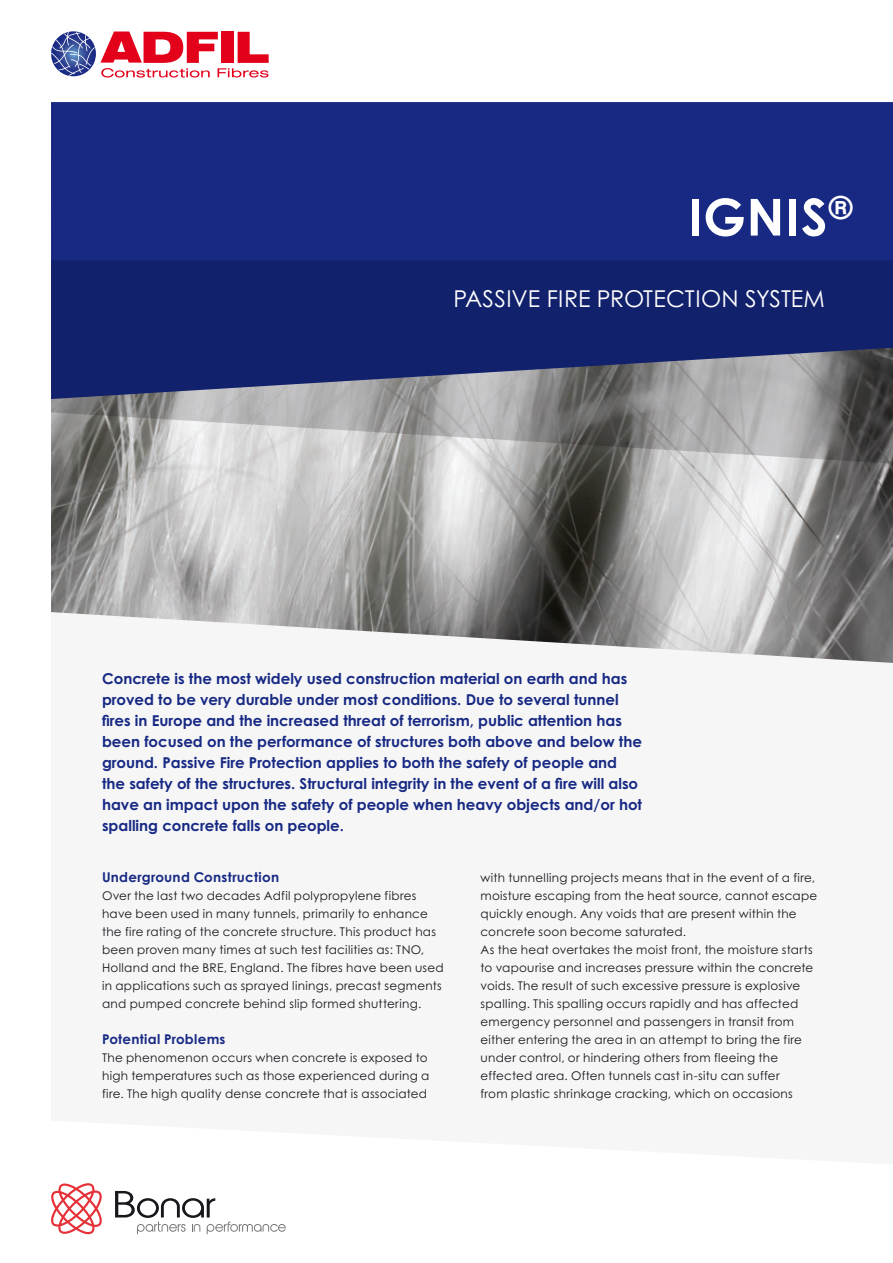
<style>
.page{position:relative;width:893px;height:1263px;background:#fff}
.page>*{position:absolute;margin:0;border:0;box-sizing:border-box;transform-origin:0 0}
.t1{font:700 51px "Century Gothic Pro";letter-spacing:.02em;color:#fff}
.t2{font:23.25px "Century Gothic Pro";color:#fff}
.t3{font:700 15px/21px "Century Gothic Pro";color:#172983}
.t4{font:700 13.5px "Century Gothic Pro";letter-spacing:.02em;color:#172983}
.t5{font:12px/18px "Century Gothic Pro";letter-spacing:.02em;color:#1a171c}
</style>
<div class="page">
<svg style="left:51px;top:1183px;width:51px;height:51px"></svg>
<svg style="left:115px;top:1191px;width:171px;height:43px"></svg>
<img style="left:51px;top:464px;width:842px;height:199px">
<svg style="left:51px;top:31px;width:218px;height:47px"></svg>
<div style="left:51px;top:102px;width:842px;height:158px;background:#172983"></div>
<svg style="left:51px;top:260px;width:842px;height:204px;background:#4f5781"></svg>
<h1 class="t1" style="left:688px;top:185px;width:167px">IGNIS<sup>®</sup></h1>
<h2 class="t2" style="left:453px;top:284px;width:373px">PASSIVE FIRE PROTECTION SYSTEM</h2>
<p class="t3" style="left:102px;top:668px;width:541px">Concrete is the most widely used construction material on earth and has proved to be very durable under most conditions. Due to several tunnel fires in Europe and the increased threat of terrorism, public attention has been focused on the performance of structures both above and below the ground. Passive Fire Protection applies to both the safety of people and the safety of the structures. Structural integrity in the event of a fire will also have an impact upon the safety of people when heavy objects and/or hot spalling concrete falls on people.</p>
<p class="t5" style="left:480px;top:869px;width:338px">with tunnelling projects means that in the event of a fire, moisture escaping from the heat source, cannot escape quickly enough. Any voids that are present within the concrete soon become saturated.<br>As the heat overtakes the moist front, the moisture starts to vapourise and increases pressure within the concrete voids. The result of such excessive pressure is explosive spalling. This spalling occurs rapidly and has affected emergency personnel and passengers in transit from either entering the area in an attempt to bring the fire under control, or hindering others from fleeing the effected area. Often tunnels cast in-situ can suffer<br>from plastic shrinkage cracking, which on occasions</p>
<p class="t4" style="left:102px;top:869px;width:179px">Underground Construction</p>
<p class="t5" style="left:102px;top:887px;width:343px">Over the last two decades Adfil polypropylene fibres have been used in many tunnels, primarily to enhance the fire rating of the concrete structure. This product has been proven many times at such test facilities as: TNO, Holland and the BRE, England. The fibres have been used in applications such as sprayed linings, precast segments and pumped concrete behind slip formed shuttering.</p>
<p class="t4" style="left:102px;top:1031px;width:125px">Potential Problems</p>
<p class="t5" style="left:102px;top:1049px;width:329px">The phenomenon occurs when concrete is exposed to high temperatures such as those experienced during a fire. The high quality dense concrete that is associated</p>
</div>
